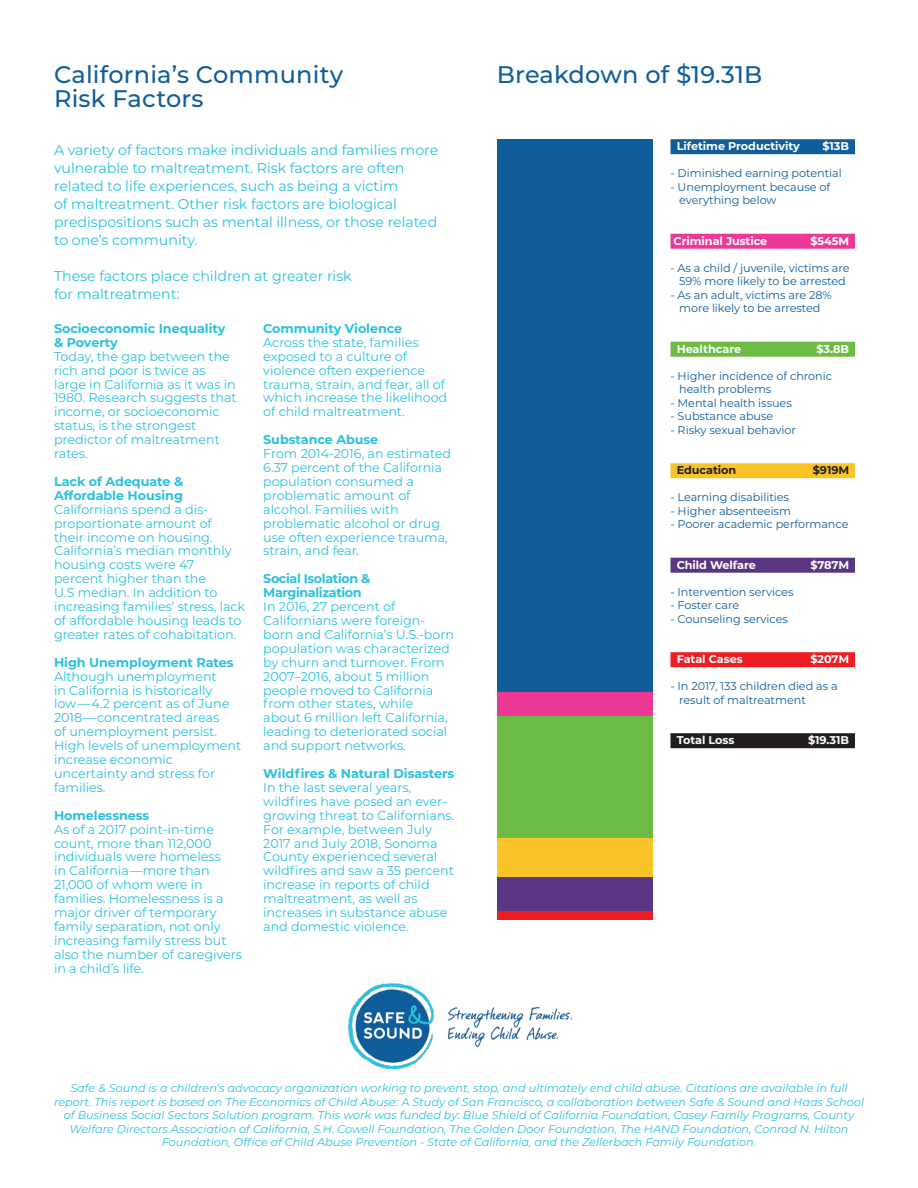
<style>
.page{position:relative;width:918px;height:1188px;background:#fff}
.page>*{position:absolute;margin:0;border:0;box-sizing:border-box;transform-origin:0 0}
.Heading_3{font:500 24px "Montserrat";letter-spacing:.01em;color:#105d9a}
._1_Text_-_white__spa{font:14.25px/18px "Montserrat";letter-spacing:-.005em;color:#2bc1de}
._0_Small_Text_-_whit{font:12.75px/14px "Montserrat";letter-spacing:-.005em;color:#2bc1de}
._0_Small_Text_-_head{font:700 12.75px/14px "Montserrat";letter-spacing:-.005em;color:#2bc1de}
._0_Small_Text_-_head-2{font:700 12.75px/14px "Montserrat";letter-spacing:-.03em;color:#2bc1de}
._0_Caption{font:italic 11.25px/13.5px "Montserrat";color:#2bc1de;text-align:center}
._0_Small_Text_-_no_s{font:11.25px/13.5px "Montserrat";letter-spacing:-.005em;color:#105d9a}
._0_Small_Text_-_head-3{font:700 11.25px "Montserrat";letter-spacing:-.005em;color:#fff}
._0_Small_Text_-_head-4{font:700 11.25px "Montserrat";letter-spacing:-.005em;color:#231f20}
.s1{font-weight:700}
.s2{color:#105d9a}
.s3{color:#ed3896}
.s4{color:#6cbb45}
.s5{color:#fac328}
.s6{color:#5a3682}
.s7{color:#ee1d23}
.s8{color:#231f20}
</style>
<div class="page">
<div style="left:670px;top:139px;width:185px;height:15px;background:#105d9a"></div>
<div style="left:670px;top:234px;width:185px;height:15px;background:#ed3896"></div>
<div style="left:670px;top:342px;width:185px;height:15px;background:#6cbb45"></div>
<div style="left:670px;top:463px;width:185px;height:15px;background:#fac328"></div>
<div style="left:670px;top:558px;width:185px;height:15px;background:#5a3682"></div>
<div style="left:670px;top:652px;width:185px;height:15px;background:#ee1d23"></div>
<div style="left:670px;top:733px;width:185px;height:15px;background:#231f20"></div>
<div style="left:497px;top:139px;width:155px;height:553px;background:#105d9a"></div>
<div style="left:497px;top:715px;width:155px;height:124px;background:#6cbb45"></div>
<div style="left:497px;top:839px;width:155px;height:39px;background:#fac328"></div>
<div style="left:497px;top:878px;width:155px;height:33px;background:#5a3682"></div>
<div style="left:497px;top:692px;width:155px;height:23px;background:#ed3896"></div>
<div style="left:497px;top:911px;width:155px;height:9px;background:#ee1d23"></div>
<img style="left:349px;top:984px;width:222px;height:84px">
<p class="Heading_3" style="left:54px;top:58px;width:291px">California’s Community</p>
<p class="Heading_3" style="left:497px;top:58px;width:267px">Breakdown of $19.31B</p>
<p class="Heading_3" style="left:54px;top:82px;width:151px">Risk Factors</p>
<p class="_1_Text_-_white__spa" style="left:54px;top:140px;width:386px">A variety of factors make individuals and families more vulnerable to maltreatment. Risk factors are often related to life experiences, such as being a victim<br>of maltreatment. Other risk factors are biological predispositions such as mental illness, or those related to one’s community.</p>
<p class="_1_Text_-_white__spa" style="left:54px;top:266px;width:299px">These factors place children at greater risk for maltreatment:</p>
<p class="_0_Small_Text_-_head" style="left:54px;top:321px;width:173px">Socioeconomic Inequality &amp; Poverty</p>
<p class="_0_Small_Text_-_whit" style="left:54px;top:349px;width:184px">Today, the gap between the rich and poor is twice as large in California as it was in<br>1980. Research suggests that income, or socioeconomic status, is the strongest predictor of maltreatment rates.</p>
<p class="_0_Small_Text_-_head" style="left:54px;top:474px;width:131px">Lack of Adequate &amp;<br>Affordable Housing</p>
<p class="_0_Small_Text_-_whit" style="left:54px;top:502px;width:193px">Californians spend a dis&shy;proportionate amount of<br>their income on housing.<br>California’s median monthly housing costs were 47 percent higher than the<br>U.S median. In addition to increasing families’ stress, lack of affordable housing leads to greater rates of cohabitation.</p>
<p class="_0_Small_Text_-_whit" style="left:54px;top:655px;width:189px"><span class="s1">High Unemployment Rates<br></span>Although unemployment<br>in California is historically<br>low — 4.2 percent as of June<br>2018 — concentrated areas<br>of unemployment persist.<br>High levels of unemployment increase economic uncertainty and stress for families.</p>
<p class="_0_Small_Text_-_head" style="left:54px;top:807px;width:97px">Homelessness</p>
<p class="_0_Small_Text_-_whit" style="left:54px;top:822px;width:190px">As of a 2017 point-in-time count, more than 112,000 individuals were homeless<br>in California —more than<br>21,000 of whom were in families. Homelessness is a major driver of temporary family separation, not only increasing family stress but also the number of caregivers in a child’s life.</p>
<p class="_0_Small_Text_-_head" style="left:263px;top:321px;width:141px">Community Violence</p>
<p class="_0_Small_Text_-_whit" style="left:263px;top:335px;width:186px">Across the state, families exposed to a culture of violence often experience trauma, strain, and fear, all of which increase the likelihood of child maltreatment.</p>
<p class="_0_Small_Text_-_head" style="left:263px;top:432px;width:117px">Substance Abuse</p>
<p class="_0_Small_Text_-_whit" style="left:263px;top:446px;width:190px">From 2014-2016, an estimated<br>6.37 percent of the California population consumed a problematic amount of alcohol. Families with problematic alcohol or drug use often experience trauma, strain, and fear.</p>
<p class="_0_Small_Text_-_head-2" style="left:263px;top:571px;width:109px">Social Isolation &amp;<br>Marginalization</p>
<p class="_0_Small_Text_-_whit" style="left:263px;top:599px;width:192px">In 2016, 27 percent of<br>Californians were foreign&shy;born and California’s U.S.-born population was characterized by churn and turnover. From<br>2007–2016, about 5 million people moved to California from other states, while<br>about 6 million left California, leading to deteriorated social and support networks.</p>
<p class="_0_Small_Text_-_head" style="left:263px;top:766px;width:193px">Wildfires &amp; Natural Disasters</p>
<p class="_0_Small_Text_-_whit" style="left:263px;top:780px;width:193px">In the last several years, wildfires have posed an ever&shy;growing threat to Californians.<br>For example, between July<br>2017 and July 2018, Sonoma<br>County experienced several wildfires and saw a 35 percent increase in reports of child maltreatment, as well as increases in substance abuse and domestic violence.</p>
<p class="_0_Small_Text_-_head-3" style="left:677px;top:138px;width:125px">Lifetime Productivity</p>
<p class="_0_Small_Text_-_head-3" style="left:823px;top:138px;width:34px">$13B<span class="s2">..</span></p>
<p class="_0_Small_Text_-_no_s" style="left:670px;top:166px;width:173px">- Diminished earning potential</p>
<p class="_0_Small_Text_-_no_s" style="left:679px;top:180px;width:153px;text-indent:-9px">- Unemployment because of everything below</p>
<p class="_0_Small_Text_-_head-3" style="left:674px;top:233px;width:95px">Criminal Justice</p>
<p class="_0_Small_Text_-_head-3" style="left:810px;top:233px;width:46px">$545M<span class="s3">..</span></p>
<p class="_0_Small_Text_-_no_s" style="left:670px;top:261px;width:180px;text-align:center">- As a child / juvenile, victims are<br>59% more likely to be arrested</p>
<p class="_0_Small_Text_-_no_s" style="left:670px;top:288px;width:163px;text-align:center">- As an adult, victims are 28% more likely to be arrested</p>
<p class="_0_Small_Text_-_head-3" style="left:677px;top:341px;width:66px">Healthcare</p>
<p class="_0_Small_Text_-_head-3" style="left:816px;top:341px;width:40px">$3.8B<span class="s4">..</span></p>
<p class="_0_Small_Text_-_no_s" style="left:679px;top:369px;width:154px;text-indent:-9px">- Higher incidence of chronic health problems</p>
<p class="_0_Small_Text_-_no_s" style="left:670px;top:396px;width:123px">- Mental health issues</p>
<p class="_0_Small_Text_-_no_s" style="left:670px;top:409px;width:104px">- Substance abuse</p>
<p class="_0_Small_Text_-_no_s" style="left:670px;top:423px;width:127px">- Risky sexual behavior</p>
<p class="_0_Small_Text_-_head-4" style="left:677px;top:462px;width:61px">Education</p>
<p class="_0_Small_Text_-_head-4" style="left:813px;top:462px;width:44px">$919M<span class="s5">..</span></p>
<p class="_0_Small_Text_-_no_s" style="left:670px;top:490px;width:120px">- Learning disabilities</p>
<p class="_0_Small_Text_-_no_s" style="left:670px;top:504px;width:122px">- Higher absenteeism</p>
<p class="_0_Small_Text_-_no_s" style="left:670px;top:517px;width:180px">- Poorer academic performance</p>
<p class="_0_Small_Text_-_head-3" style="left:677px;top:557px;width:81px">Child Welfare</p>
<p class="_0_Small_Text_-_head-3" style="left:810px;top:557px;width:46px">$787M<span class="s6">..</span></p>
<p class="_0_Small_Text_-_no_s" style="left:670px;top:585px;width:125px">- Intervention services</p>
<p class="_0_Small_Text_-_no_s" style="left:670px;top:598px;width:70px">- Foster care</p>
<p class="_0_Small_Text_-_no_s" style="left:670px;top:612px;width:119px">- Counseling services</p>
<p class="_0_Small_Text_-_head-3" style="left:677px;top:651px;width:67px">Fatal Cases</p>
<p class="_0_Small_Text_-_head-3" style="left:810px;top:651px;width:46px">$207M<span class="s7">..</span></p>
<p class="_0_Small_Text_-_no_s" style="left:679px;top:679px;width:160px;text-indent:-9px">- In 2017, 133 children died as a result of maltreatment</p>
<p class="_0_Small_Text_-_head-3" style="left:677px;top:732px;width:59px">Total Loss</p>
<p class="_0_Small_Text_-_head-3" style="left:808px;top:732px;width:48px">$19.31B<span class="s8">..</span></p>
<p class="_0_Caption" style="left:54px;top:1081px;width:812px">Safe &amp; Sound is a children’s advocacy organization working to prevent, stop, and ultimately end child abuse. Citations are available in full report. This report is based on The Economics of Child Abuse: A Study of San Francisco, a collaboration between Safe &amp; Sound and Haas School of Business Social Sectors Solution program. This work was funded by: Blue Shield of California Foundation, Casey Family Programs, County Welfare Directors Association of California, S.H. Cowell Foundation, The Golden Door Foundation, The HAND Foundation, Conrad N. Hilton Foundation, Office of Child Abuse Prevention - State of California, and the Zellerbach Family Foundation.</p>
</div>
